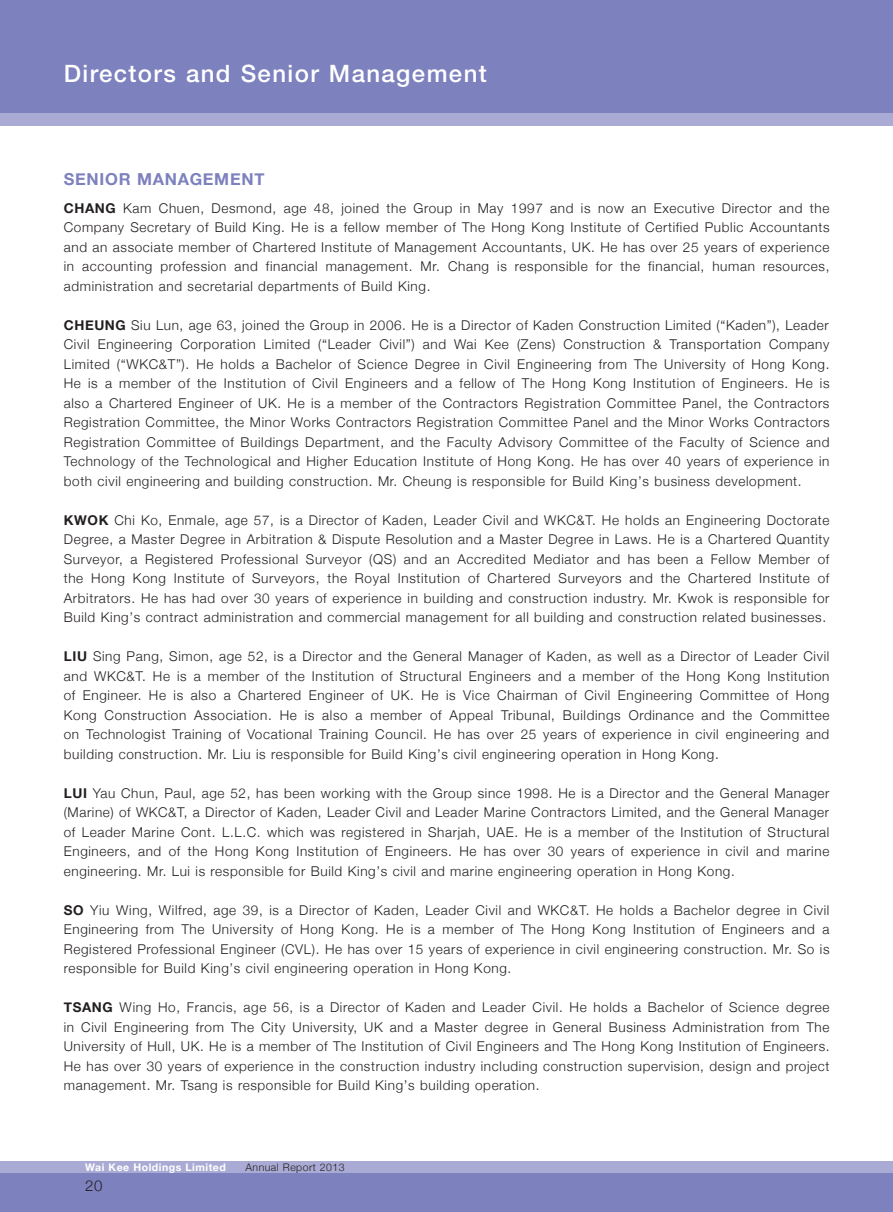
<style>
.page{position:relative;width:893px;height:1212px;background:#fff}
.page>*{position:absolute;margin:0;border:0;box-sizing:border-box;transform-origin:0 0}
.t1{font:500 24px "Helvetica Neue LT Std";letter-spacing:.06em;color:#fff}
.Heading_1{font:700 16.5px "Helvetica Neue";letter-spacing:.045em;color:#7d81be}
.t2{font:300 15px "Helvetica Neue";color:#231f20}
.Body_Text{font:300 13.5px/19.5px "Helvetica Neue";letter-spacing:.05em;color:#231f20;text-align:justify}
.t3{font:700 10.5px "Helvetica Neue";letter-spacing:.05em;color:#fff}
.t4{font:300 10.5px "Helvetica Neue";letter-spacing:.045em;color:#231f20}
.s1{font-weight:700}
</style>
<div class="page">
<div style="left:0;top:1161px;width:893px;height:13px;background:#aaabd4"></div>
<div style="left:0;top:1174px;width:893px;height:38px;background:#7d81be"></div>
<div style="left:0;top:0;width:893px;height:125px;background:#aaabd4"></div>
<div style="left:0;top:0;width:893px;height:113px;background:#7d81be"></div>
<h1 class="t1" style="left:64px;top:59px;width:425px">Directors and Senior Management</h1>
<p class="Heading_1" style="left:64px;top:169px;width:202px">SENIOR MANAGEMENT</p>
<p class="Body_Text" style="left:64px;top:198px;width:767px"><span class="s1">CHANG</span> Kam Chuen, Desmond, age 48, joined the Group in May 1997 and is now an Executive Director and the Company Secretary of Build King. He is a fellow member of The Hong Kong Institute of Certified Public Accountants and an associate member of Chartered Institute of Management Accountants, UK. He has over 25 years of experience in accounting profession and financial management. Mr. Chang is responsible for the financial, human resources, administration and secretarial departments of Build King.</p>
<p class="Body_Text" style="left:64px;top:315px;width:767px"><span class="s1">CHEUNG</span> Siu Lun, age 63, joined the Group in 2006. He is a Director of Kaden Construction Limited (“Kaden”), Leader Civil Engineering Corporation Limited (“Leader Civil”) and Wai Kee (Zens) Construction &amp; Transportation Company Limited (“WKC&amp;T”). He holds a Bachelor of Science Degree in Civil Engineering from The University of Hong Kong.<br>He is a member of the Institution of Civil Engineers and a fellow of The Hong Kong Institution of Engineers. He is also a Chartered Engineer of UK. He is a member of the Contractors Registration Committee Panel, the Contractors Registration Committee, the Minor Works Contractors Registration Committee Panel and the Minor Works Contractors Registration Committee of Buildings Department, and the Faculty Advisory Committee of the Faculty of Science and Technology of the Technological and Higher Education Institute of Hong Kong. He has over 40 years of experience in both civil engineering and building construction. Mr. Cheung is responsible for Build King’s business development.</p>
<p class="Body_Text" style="left:64px;top:510px;width:767px"><span class="s1">KWOK</span> Chi Ko, Enmale, age 57, is a Director of Kaden, Leader Civil and WKC&amp;T. He holds an Engineering Doctorate Degree, a Master Degree in Arbitration &amp; Dispute Resolution and a Master Degree in Laws. He is a Chartered Quantity Surveyor, a Registered Professional Surveyor (QS) and an Accredited Mediator and has been a Fellow Member of the Hong Kong Institute of Surveyors, the Royal Institution of Chartered Surveyors and the Chartered Institute of Arbitrators. He has had over 30 years of experience in building and construction industry. Mr. Kwok is responsible for Build King’s contract administration and commercial management for all building and construction related businesses.</p>
<p class="Body_Text" style="left:64px;top:646px;width:767px"><span class="s1">LIU</span> Sing Pang, Simon, age 52, is a Director and the General Manager of Kaden, as well as a Director of Leader Civil and WKC&amp;T. He is a member of the Institution of Structural Engineers and a member of the Hong Kong Institution of Engineer. He is also a Chartered Engineer of UK. He is Vice Chairman of Civil Engineering Committee of Hong Kong Construction Association. He is also a member of Appeal Tribunal, Buildings Ordinance and the Committee on Technologist Training of Vocational Training Council. He has over 25 years of experience in civil engineering and building construction. Mr. Liu is responsible for Build King’s civil engineering operation in Hong Kong.</p>
<p class="Body_Text" style="left:64px;top:783px;width:767px"><span class="s1">LUI</span> Yau Chun, Paul, age 52, has been working with the Group since 1998. He is a Director and the General Manager (Marine) of WKC&amp;T, a Director of Kaden, Leader Civil and Leader Marine Contractors Limited, and the General Manager of Leader Marine Cont. L.L.C. which was registered in Sharjah, UAE. He is a member of the Institution of Structural Engineers, and of the Hong Kong Institution of Engineers. He has over 30 years of experience in civil and marine engineering. Mr. Lui is responsible for Build King’s civil and marine engineering operation in Hong Kong.</p>
<p class="Body_Text" style="left:64px;top:900px;width:767px"><span class="s1">SO</span> Yiu Wing, Wilfred, age 39, is a Director of Kaden, Leader Civil and WKC&amp;T. He holds a Bachelor degree in Civil Engineering from The University of Hong Kong. He is a member of The Hong Kong Institution of Engineers and a Registered Professional Engineer (CVL). He has over 15 years of experience in civil engineering construction. Mr. So is responsible for Build King’s civil engineering operation in Hong Kong.</p>
<p class="Body_Text" style="left:64px;top:997px;width:767px"><span class="s1">TSANG</span> Wing Ho, Francis, age 56, is a Director of Kaden and Leader Civil. He holds a Bachelor of Science degree in Civil Engineering from The City University, UK and a Master degree in General Business Administration from The University of Hull, UK. He is a member of The Institution of Civil Engineers and The Hong Kong Institution of Engineers.<br>He has over 30 years of experience in the construction industry including construction supervision, design and project management. Mr. Tsang is responsible for Build King’s building operation.</p>
<p class="t3" style="left:85px;top:1161px;width:142px">Wai Kee Holdings Limited</p>
<p class="t4" style="left:246px;top:1161px;width:101px">Annual Report 2013</p>
<p class="t2" style="left:85px;top:1176px;width:19px">20</p>
</div>
